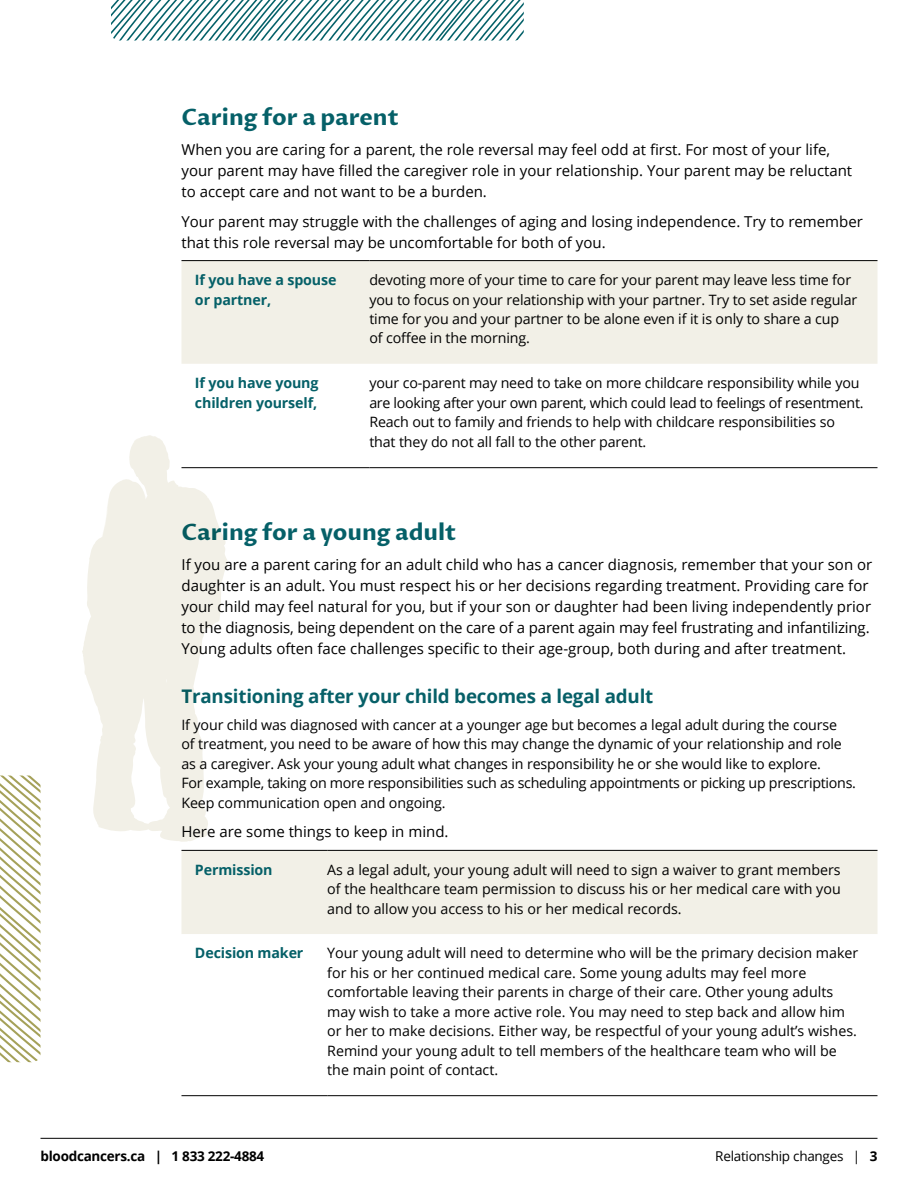
<style>
.page{position:relative;width:918px;height:1188px;background:#fff}
.page>*{position:absolute;margin:0;border:0;box-sizing:border-box;transform-origin:0 0}
.t1{font:700 22.5px "Proza Libre";color:#056068}
.t2{font:700 18.75px "Open Sans";letter-spacing:-.01em;color:#076068}
.t3{font:15px/21px "Open Sans";color:#000}
.t4{font:14.25px/19.5px "Open Sans";letter-spacing:-.01em;color:#000}
.t5{font:700 14.25px/19.5px "Open Sans";letter-spacing:-.01em;color:#056068}
.t6{font:700 13.5px "Open Sans";letter-spacing:-.02em;color:#000}
.t7{font:13.5px "Open Sans";letter-spacing:-.02em;color:#000}
.s1{font-weight:700}
</style>
<div class="page">
<div style="left:181px;top:261px;width:697px;height:103px;background:#f2f0e7"></div>
<hr style="left:181px;top:260px;width:188px;height:1px;background:#000">
<hr style="left:369px;top:260px;width:509px;height:1px;background:#000">
<hr style="left:181px;top:467px;width:188px;height:1px;background:#000">
<hr style="left:369px;top:467px;width:509px;height:1px;background:#000">
<div style="left:181px;top:851px;width:697px;height:83px;background:#f2f0e7"></div>
<hr style="left:181px;top:850px;width:146px;height:1px;background:#000">
<hr style="left:327px;top:850px;width:551px;height:1px;background:#000">
<hr style="left:181px;top:1095px;width:146px;height:1px;background:#000">
<hr style="left:327px;top:1095px;width:551px;height:1px;background:#000">
<hr style="left:40px;top:1138px;width:838px;height:1px;background:#000">
<svg style="left:111px;top:0;width:413px;height:40px"></svg>
<svg style="left:0;top:776px;width:40px;height:286px"></svg>
<svg style="left:82px;top:435px;width:146px;height:407px;fill:#f2f0e7"></svg>
<h1 class="t1" style="left:181px;top:103px;width:219px">Caring for a parent</h1>
<p class="t3" style="left:181px;top:138px;width:672px">When you are caring for a parent, the role reversal may feel odd at first. For most of your life, your parent may have filled the caregiver role in your relationship. Your parent may be reluctant to accept care and not want to be a burden.</p>
<p class="t3" style="left:181px;top:210px;width:683px">Your parent may struggle with the challenges of aging and losing independence. Try to remember that this role reversal may be uncomfortable for both of you.</p>
<p class="t5" style="left:195px;top:270px;width:143px">If you have a spouse or partner,</p>
<p class="t4" style="left:369px;top:270px;width:489px">devoting more of your time to care for your parent may leave less time for you to focus on your relationship with your partner. Try to set aside regular time for you and your partner to be alone even if it is only to share a cup<br>of coffee in the morning.</p>
<p class="t5" style="left:195px;top:373px;width:125px">If you have young children yourself,</p>
<p class="t4" style="left:369px;top:373px;width:496px">your co-parent may need to take on more childcare responsibility while you are looking after your own parent, which could lead to feelings of resentment.<br>Reach out to family and friends to help with childcare responsibilities so that they do not all fall to the other parent.</p>
<h1 class="t1" style="left:181px;top:518px;width:277px">Caring for a young adult</h1>
<p class="t3" style="left:181px;top:554px;width:692px">If you are a parent caring for an adult child who has a cancer diagnosis, remember that your son or daughter is an adult. You must respect his or her decisions regarding treatment. Providing care for your child may feel natural for you, but if your son or daughter had been living independently prior to the diagnosis, being dependent on the care of a parent again may feel frustrating and infantilizing.<br>Young adults often face challenges specific to their age-group, both during and after treatment.</p>
<h2 class="t2" style="left:181px;top:683px;width:473px">Transitioning after your child becomes a legal adult</h2>
<p class="t4" style="left:181px;top:714px;width:676px">If your child was diagnosed with cancer at a younger age but becomes a legal adult during the course<br>of treatment, you need to be aware of how this may change the dynamic of your relationship and role as a caregiver. Ask your young adult what changes in responsibility he or she would like to explore.<br>For example, taking on more responsibilities such as scheduling appointments or picking up prescriptions.<br>Keep communication open and ongoing.</p>
<p class="t3" style="left:181px;top:821px;width:269px">Here are some things to keep in mind.</p>
<p class="t5" style="left:195px;top:860px;width:79px">Permission</p>
<p class="t4" style="left:327px;top:859px;width:515px;text-align:justify">As a legal adult, your young adult will need to sign a waiver to grant members of the healthcare team permission to discuss his or her medical care with you and to allow you access to his or her medical records.</p>
<p class="t5" style="left:195px;top:943px;width:110px">Decision maker</p>
<p class="t4" style="left:327px;top:943px;width:533px">Your young adult will need to determine who will be the primary decision maker for his or her continued medical care. Some young adults may feel more comfortable leaving their parents in charge of their care. Other young adults may wish to take a more active role. You may need to step back and allow him or her to make decisions. Either way, be respectful of your young adult’s wishes.<br>Remind your young adult to tell members of the healthcare team who will be the main point of contact.</p>
<p class="t6" style="left:40px;top:1147px;width:225px">bloodcancers.ca | 1 833 222-4884</p>
<p class="t7" style="left:715px;top:1147px;width:164px">Relationship changes | <span class="s1">3</span></p>
</div>
